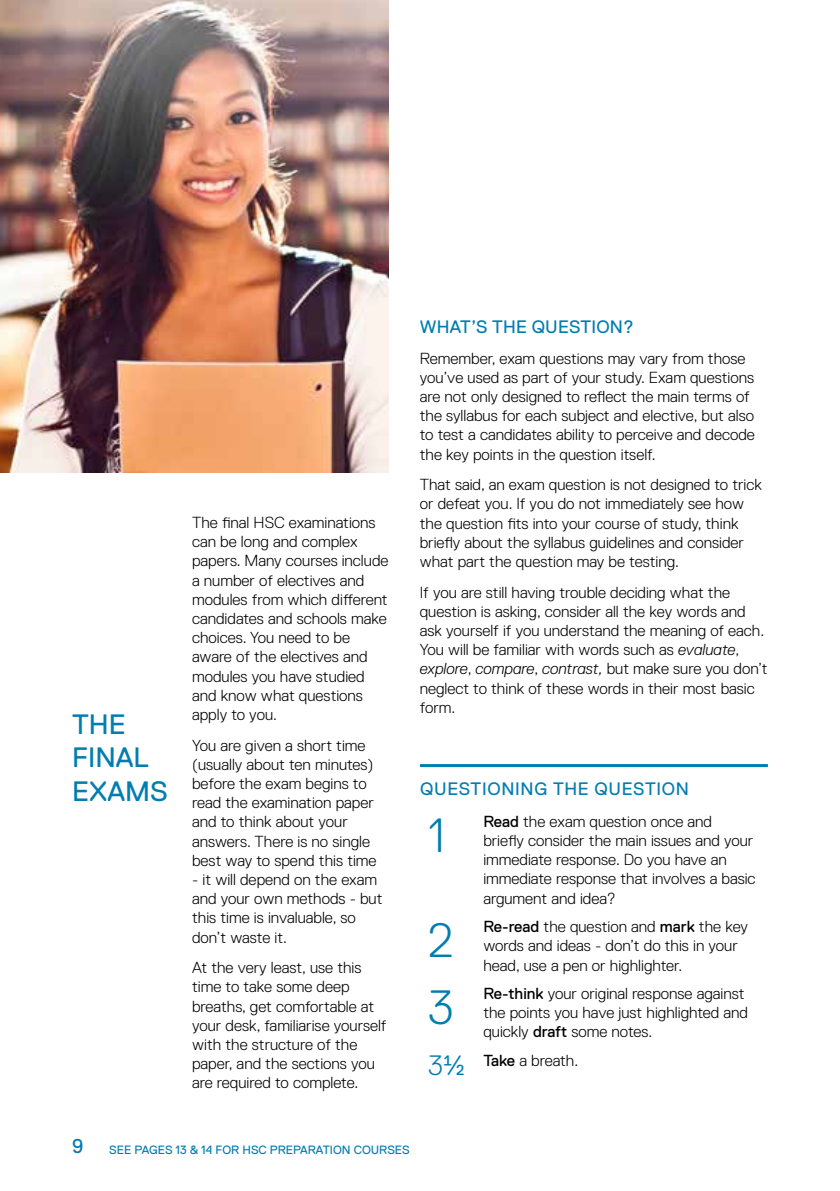
<style>
.page{position:relative;width:840px;height:1191px;background:#fff}
.page>*{position:absolute;margin:0;border:0;box-sizing:border-box;transform-origin:0 0}
.t1{font:300 48px "Replica Std";color:#007db1}
.t2{font:28px/33.6px "Replica Std";color:#007db1}
.t3{font:20px "Replica Std";color:#007db1}
.t4{font:18px "Replica Std";letter-spacing:.03em;color:#007db1}
.t5{font:300 16px/19.2px "Replica Std";color:#000}
.t6{font:12px "Replica Std";color:#007db1}
.s1{font-style:italic}
.s2{font-weight:400}
.s3{font-size:28px;color:#007db1}
</style>
<div class="page">
<hr style="left:420px;top:764px;width:347px;height:3px;background:#007db1">
<img style="left:0;top:0;width:388px;height:473px">
<h2 class="t2" style="left:72px;top:707px;width:97px">THE<br>FINAL<br>EXAMS</h2>
<p class="t5" style="left:192px;top:513px;width:198px">The final HSC examinations can be long and complex papers. Many courses include a number of electives and modules from which different candidates and schools make choices. You need to be aware of the electives and modules you have studied and know what questions apply to you.</p>
<p class="t5" style="left:192px;top:735px;width:186px">You are given a short time (usually about ten minutes) before the exam begins to read the examination paper and to think about your answers. There is no single best way to spend this time</p>
<p class="t5" style="left:192px;top:870px;width:192px">- it will depend on the exam and your own methods - but this time is invaluable, so don’t waste it.</p>
<p class="t5" style="left:192px;top:958px;width:196px">At the very least, use this time to take some deep breaths, get comfortable at your desk, familiarise yourself with the structure of the paper, and the sections you are required to complete.</p>
<p class="t4" style="left:419px;top:317px;width:85px">WHAT’S THE</p>
<p class="t4" style="left:531px;top:317px;width:60px">QUESTION</p>
<p class="t4" style="left:623px;top:317px;width:12px">?</p>
<p class="t5" style="left:419px;top:348px;width:336px">Remember, exam questions may vary from those you’ve used as part of your study. Exam questions are not only designed to reflect the main terms of the syllabus for each subject and elective, but also to test a candidates ability to perceive and decode the key points in the question itself.</p>
<p class="t5" style="left:419px;top:475px;width:343px">That said, an exam question is not designed to trick or defeat you. If you do not immediately see how the question fits into your course of study, think briefly about the syllabus guidelines and consider what part the question may be testing.</p>
<p class="t5" style="left:419px;top:582px;width:349px">If you are still having trouble deciding what the question is asking, consider all the key words and ask yourself if you understand the meaning of each.<br>You will be familiar with words such as <span class="s1">evaluate</span>, <span class="s1">explore</span>, <span class="s1">compare</span>, <span class="s1">contrast,</span> but make sure you don’t neglect to think of these words in their most basic form.</p>
<p class="t4" style="left:420px;top:779px;width:62px">QUESTIONIN</p>
<p class="t4" style="left:534px;top:779px;width:31px">G THE</p>
<p class="t4" style="left:594px;top:779px;width:63px">QUESTION</p>
<h1 class="t1" style="left:428px;top:808px;width:18px">1</h1>
<p class="t5" style="left:483px;top:811px;width:273px"><span class="s2">Read</span> the exam question once and briefly consider the main issues and your immediate response. Do you have an immediate response that involves a basic argument and idea?</p>
<h1 class="t1" style="left:428px;top:914px;width:27px">2</h1>
<p class="t5" style="left:483px;top:917px;width:266px"><span class="s2">Re-read</span> the question and <span class="s2">mark</span> the key words and ideas - don’t do this in your head, use a pen or highlighter.</p>
<h1 class="t1" style="left:428px;top:980px;width:27px">3</h1>
<p class="t5" style="left:483px;top:984px;width:266px"><span class="s2">Re-think</span> your original response against the points you have just highlighted and quickly <span class="s2">draft</span> some notes.</p>
<p class="t5" style="left:428px;top:1050px;width:152px"><span class="s3">3½</span> <span class="s2">Take</span> a breath.</p>
<p class="t3" style="left:72px;top:1135px;width:13px">9</p>
<p class="t6" style="left:109px;top:1142px;width:221px">SEE PAGES 13 &amp; 14 FOR HSC PRE PARATION</p>
<p class="t6" style="left:353px;top:1142px;width:18px">COUR</p>
<p class="t6" style="left:387px;top:1142px;width:24px">SES</p>
</div>
